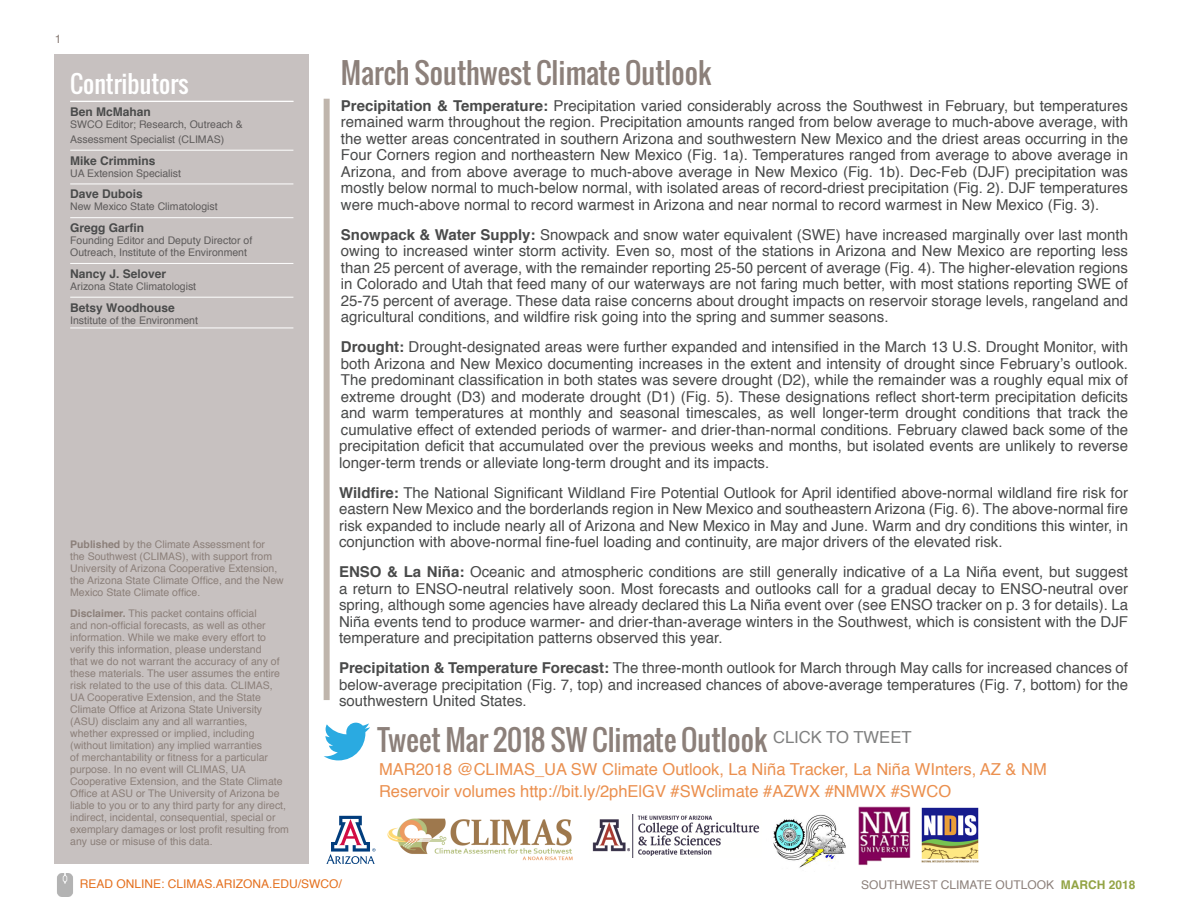
<style>
.page{position:relative;width:1188px;height:918px;background:#fff}
.page>*{position:absolute;margin:0;border:0;box-sizing:border-box;transform-origin:0 0}
.headline{font:28.5px "Oswald";color:#8c807a}
.headline_white___ru{font:24px "Oswald";color:#fff}
.body{font:16.5px/22.5px "Helvetica";color:#eb904f}
.body-2{font:15px/16.5px "Helvetica";color:#494a4a;text-align:justify}
.TOC_-_staff_list{font:700 12px "Helvetica";color:#494a4a}
.Margin_text{font:12px "Helvetica";color:#e4701e}
.Margin_text-2{font:12px "Helvetica";color:#8c807a}
.disclaimer{font:10.5px/12px "Helvetica";color:#8c807a}
.TOC_-_staff_list-2{font:10.5px/15px "Helvetica";color:#5e5b5b}
.s1{font-weight:700}
.s2{font-weight:700;color:#93a445}
</style>
<div class="page">
<img style="left:57px;top:874px;width:16px;height:22px">
<div style="left:54px;top:54px;width:255px;height:810px;background:#c7c1c0"></div>
<img style="left:387px;top:818px;width:186px;height:43px">
<img style="left:858px;top:807px;width:53px;height:59px">
<img style="left:773px;top:814px;width:73px;height:54px">
<svg style="left:326px;top:815px;width:50px;height:49px"></svg>
<div style="left:324px;top:99px;width:6px;height:601px;background:#bfb5ac"></div>
<hr style="left:70px;top:101px;width:223px;height:1px;background:#fff">
<hr style="left:70px;top:150px;width:223px;height:1px;background:#fff">
<hr style="left:70px;top:184px;width:223px;height:1px;background:#fff">
<hr style="left:70px;top:217px;width:223px;height:1px;background:#fff">
<hr style="left:70px;top:263px;width:223px;height:1px;background:#fff">
<hr style="left:70px;top:297px;width:223px;height:1px;background:#fff">
<hr style="left:70px;top:328px;width:223px;height:1px;background:#fff">
<img style="left:592px;top:814px;width:168px;height:44px">
<svg style="left:324px;top:723px;width:46px;height:37px"></svg>
<img style="left:921px;top:807px;width:58px;height:56px">
<p class="Margin_text-2" style="left:55px;top:30px;width:8px">1</p>
<p class="headline_white___ru" style="left:70px;top:66px;width:120px">Contributors</p>
<p class="TOC_-_staff_list" style="left:70px;top:102px;width:82px">Ben McMahan</p>
<p class="TOC_-_staff_list-2" style="left:70px;top:117px;width:174px">SWCO Editor; Research, Outreach &amp;<br>Assessment Specialist (CLIMAS)</p>
<p class="TOC_-_staff_list" style="left:70px;top:151px;width:87px">Mike Crimmins</p>
<p class="TOC_-_staff_list-2" style="left:70px;top:166px;width:112px">UA Extension Specialist</p>
<p class="TOC_-_staff_list" style="left:70px;top:184px;width:74px">Dave Dubois</p>
<p class="TOC_-_staff_list-2" style="left:70px;top:199px;width:149px">New Mexico State Climatologist</p>
<p class="TOC_-_staff_list" style="left:70px;top:218px;width:76px">Gregg Garfin</p>
<p class="TOC_-_staff_list-2" style="left:70px;top:235px;width:184px;line-height:12px">Founding Editor and Deputy Director of<br>Outreach, Institute of the Environment</p>
<p class="TOC_-_staff_list" style="left:70px;top:264px;width:98px">Nancy J. Selover</p>
<p class="TOC_-_staff_list-2" style="left:70px;top:279px;width:128px">Arizona State Climatologist</p>
<p class="TOC_-_staff_list" style="left:70px;top:298px;width:106px">Betsy Woodhouse</p>
<p class="TOC_-_staff_list-2" style="left:70px;top:313px;width:129px">Institute of the Environment</p>
<p class="disclaimer" style="left:70px;top:538px;width:215px"><span class="s1">Published</span> by the Climate Assessment for<br>the Southwest (CLIMAS), with support from University of Arizona Cooperative Extension, the Arizona State Climate Office, and the New Mexico State Climate office.</p>
<p class="disclaimer" style="left:70px;top:607px;width:220px"><span class="s1">Disclaimer.</span> This packet contains official<br>and non-official forecasts, as well as other information. While we make every effort to verify this information, please understand<br>that we do not warrant the accuracy of any of these materials. The user assumes the entire risk related to the use of this data. CLIMAS, UA Cooperative Extension, and the State Climate Office at Arizona State University (ASU) disclaim any and all warranties,<br>whether expressed or implied, including (without limitation) any implied warranties<br>of merchantability or fitness for a particular purpose. In no event will CLIMAS, UA Cooperative Extension, and the State Climate Office at ASU or The University of Arizona be liable to you or to any third party for any direct, indirect, incidental, consequential, special or exemplary damages or lost profit resulting from any use or misuse of this data.</p>
<p class="headline" style="left:341px;top:51px;width:372px">March Southwest Climate Outlook</p>
<p class="body-2" style="left:341px;top:98px;width:789px"><span class="s1">Precipitation &amp; Temperature:</span> Precipitation varied considerably across the Southwest in February, but temperatures remained warm throughout the region. Precipitation amounts ranged from below average to much-above average, with the wetter areas concentrated in southern Arizona and southwestern New Mexico and the driest areas occurring in the Four Corners region and northeastern New Mexico (Fig. 1a). Temperatures ranged from average to above average in Arizona, and from above average to much-above average in New Mexico (Fig. 1b). Dec-Feb (DJF) precipitation was mostly below normal to much-below normal, with isolated areas of record-driest precipitation (Fig. 2). DJF temperatures were much-above normal to record warmest in Arizona and near normal to record warmest in New Mexico (Fig. 3).</p>
<p class="body-2" style="left:341px;top:227px;width:789px"><span class="s1">Snowpack &amp; Water Supply:</span> Snowpack and snow water equivalent (SWE) have increased marginally over last month owing to increased winter storm activity. Even so, most of the stations in Arizona and New Mexico are reporting less than 25 percent of average, with the remainder reporting 25-50 percent of average (Fig. 4). The higher-elevation regions in Colorado and Utah that feed many of our waterways are not faring much better, with most stations reporting SWE of 25-75 percent of average. These data raise concerns about drought impacts on reservoir storage levels, rangeland and agricultural conditions, and wildfire risk going into the spring and summer seasons.</p>
<p class="body-2" style="left:339px;top:339px;width:790px"><span class="s1">Drought:</span> Drought-designated areas were further expanded and intensified in the March 13 U.S. Drought Monitor, with both Arizona and New Mexico documenting increases in the extent and intensity of drought since February’s outlook.<br>The predominant classification in both states was severe drought (D2), while the remainder was a roughly equal mix of extreme drought (D3) and moderate drought (D1) (Fig. 5). These designations reflect short-term precipitation deficits and warm temperatures at monthly and seasonal timescales, as well longer-term drought conditions that track the cumulative effect of extended periods of warmer- and drier-than-normal conditions. February clawed back some of the precipitation deficit that accumulated over the previous weeks and months, but isolated events are unlikely to reverse longer-term trends or alleviate long-term drought and its impacts.</p>
<p class="body-2" style="left:339px;top:485px;width:791px"><span class="s1">Wildfire:</span> The National Significant Wildland Fire Potential Outlook for April identified above-normal wildland fire risk for eastern New Mexico and the borderlands region in New Mexico and southeastern Arizona (Fig. 6). The above-normal fire risk expanded to include nearly all of Arizona and New Mexico in May and June. Warm and dry conditions this winter, in conjunction with above-normal fine-fuel loading and continuity, are major drivers of the elevated risk.</p>
<p class="body-2" style="left:339px;top:564px;width:791px"><span class="s1">ENSO &amp; La Niña:</span> Oceanic and atmospheric conditions are still generally indicative of a La Niña event, but suggest a return to ENSO-neutral relatively soon. Most forecasts and outlooks call for a gradual decay to ENSO-neutral over spring, although some agencies have already declared this La Niña event over (see ENSO tracker on p. 3 for details). La Niña events tend to produce warmer- and drier-than-average winters in the Southwest, which is consistent with the DJF temperature and precipitation patterns observed this year.</p>
<p class="body-2" style="left:339px;top:660px;width:791px"><span class="s1">Precipitation &amp; Temperature Forecast:</span> The three-month outlook for March through May calls for increased chances of below-average precipitation (Fig. 7, top) and increased chances of above-average temperatures (Fig. 7, bottom) for the southwestern United States.</p>
<p class="headline" style="left:378px;top:718px;width:536px">Tweet Mar 2018 SW Climate Outlook <sup>CLICK</sup> <sup>TO</sup> <sup>TWEET</sup></p>
<p class="body" style="left:379px;top:758px;width:669px">MAR2018 @CLIMAS_UA SW Climate Outlook, La Niña Tracker, La Niña WInters, AZ &amp; NM<br>Reservoir volumes http://bit.ly/2phElGV #SWclimate #AZWX #NMWX #SWCO</p>
<p class="Margin_text" style="left:80px;top:875px;width:264px">READ ONLINE: CLIMAS.ARIZONA.EDU/SWCO/</p>
<p class="Margin_text-2" style="left:861px;top:875px;width:276px">SOUTHWEST CLIMATE OUTLOOK <span class="s2">MARCH 2018</span></p>
</div>
